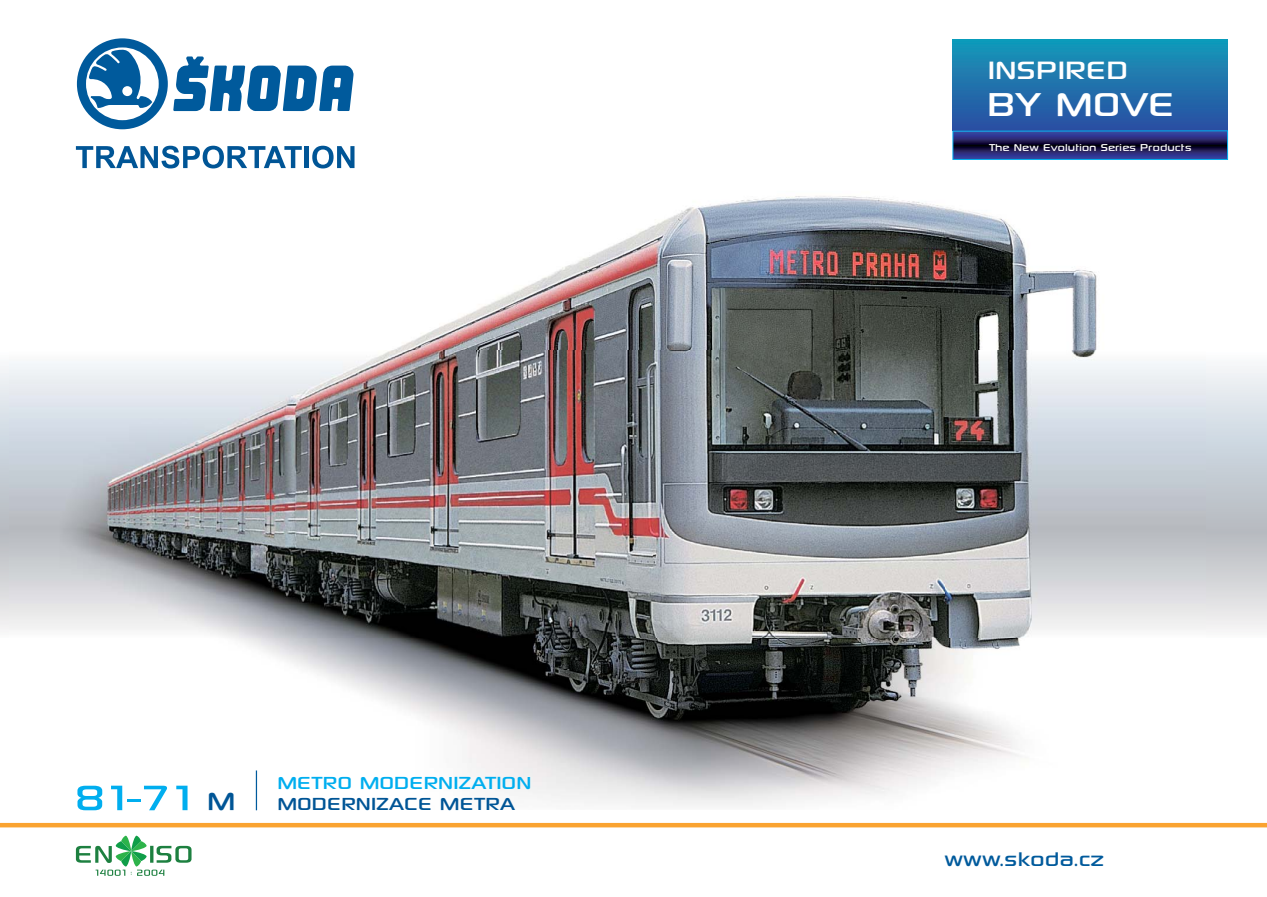
<style>
.page{position:relative;width:1267px;height:897px;background:#fff}
.page>*{position:absolute;margin:0;border:0;box-sizing:border-box;transform-origin:0 0}
.t1{font:46.8px "Sony Sketch EF";color:#fff}
.t2{font:35.55px "Sony Sketch EF";color:#fff}
.t3{font:27.9px "Sony Sketch EF";color:#005a9c}
.t4{font:24.75px/21.6px "Sony Sketch EF";color:#00aeef}
.t5{font:14.1px "Sony Sketch EF";color:#fff}
.s1{font-size:50.25px}
.s2{font-size:35.55px;color:#005596}
.s3{color:#005596}
</style>
<div class="page">
<svg style="left:0;top:362px;width:1266px;height:268px;background:#d2d6db"></svg>
<img style="left:75px;top:82px;width:1022px;height:268px">
<img style="left:9px;top:350px;width:1196px;height:478px">
<svg style="left:76px;top:146px;width:226px;height:22px"></svg>
<div style="left:304px;top:146px;width:5px;height:22px;background:#005596"></div>
<svg style="left:312px;top:146px;width:42px;height:22px"></svg>
<svg style="left:77px;top:38px;width:277px;height:91px"></svg>
<div style="left:0;top:822px;width:1266px;height:5px;background:#faa330"></div>
<svg style="left:76px;top:835px;width:115px;height:40px"></svg>
<hr style="left:256px;top:770px;width:1px;height:40px;background:#005a9c">
<div style="left:952px;top:39px;width:275px;height:92px;background:linear-gradient(to bottom,#149ab9,#2b4da1)"></div>
<svg style="left:954px;top:132px;width:271px;height:26px;background:#232465"></svg>
<div style="left:952px;top:130px;width:275px;height:30px;border:1px solid #00aeef"></div>
<p class="t4" style="left:75px;top:770px;width:458px;text-indent:203px">METRO MODERNIZATION<br><span class="s1">81-71</span> <span class="s2">M</span> <span class="s3">MODERNIZACE METRA</span></p>
<h2 class="t2" style="left:987px;top:50px;width:142px">INSPIRED</h2>
<h1 class="t1" style="left:987px;top:78px;width:190px">BY MOVE</h1>
<p class="t5" style="left:988px;top:139px;width:204px">The New Evolution Series Products</p>
<p class="t3" style="left:944px;top:843px;width:161px">www.skoda.cz</p>
</div>
